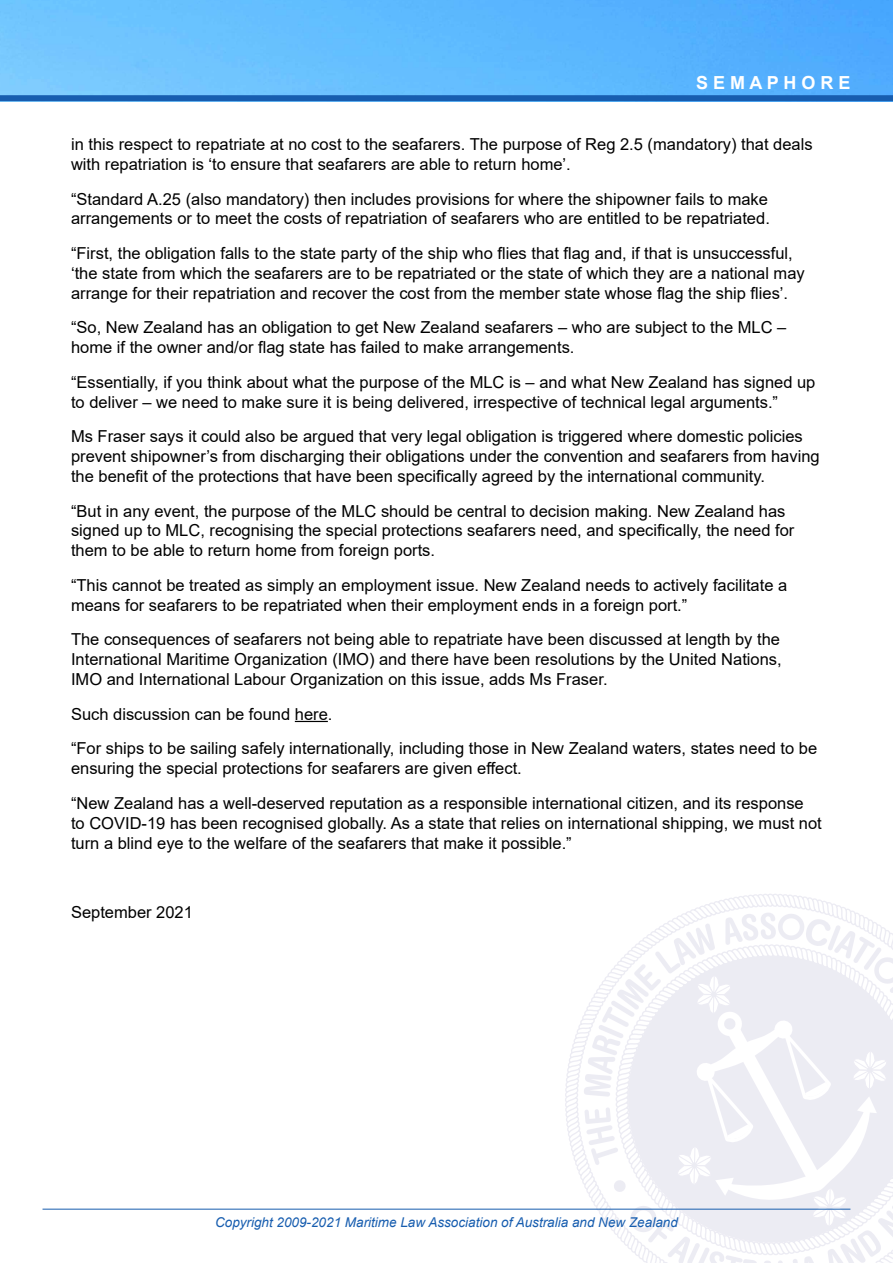
<style>
.page{position:relative;width:893px;height:1263px;background:#fff}
.page>*{position:absolute;margin:0;border:0;box-sizing:border-box;transform-origin:0 0}
.t1{font:700 18px "Arial";color:#fff}
.t2{font:16.5px/19.8px "Arial";color:#000}
.t3{font:italic 13.5px "Arial";color:#175daf}
</style>
<div class="page">
<svg style="left:564px;top:1015px;width:20px;height:194px"></svg>
<svg style="left:697px;top:894px;width:148px;height:14px"></svg>
<svg style="left:584px;top:912px;width:309px;height:351px"></svg>
<hr style="left:43px;top:1209px;width:807px;height:1px;background:#175daf">
<img style="left:0;top:0;width:893px;height:95px">
<div style="left:0;top:95px;width:893px;height:6px;background:#175daf"></div>
<hr style="left:295px;top:721px;width:33px;height:1px;background:#000">
<p class="t1" style="left:696px;top:70px;width:156px">S E M A P H O R E</p>
<p class="t2" style="left:71px;top:134px;width:743px">in this respect to repatriate at no cost to the seafarers. The purpose of Reg 2.5 (mandatory) that deals with repatriation is ‘to ensure that seafarers are able to return home’.</p>
<p class="t2" style="left:71px;top:189px;width:700px">“Standard A.25 (also mandatory) then includes provisions for where the shipowner fails to make arrangements or to meet the costs of repatriation of seafarers who are entitled to be repatriated.</p>
<p class="t2" style="left:71px;top:243px;width:735px">“First, the obligation falls to the state party of the ship who flies that flag and, if that is unsuccessful, ‘the state from which the seafarers are to be repatriated or the state of which they are a national may arrange for their repatriation and recover the cost from the member state whose flag the ship flies’.</p>
<p class="t2" style="left:71px;top:318px;width:717px">“So, New Zealand has an obligation to get New Zealand seafarers – who are subject to the MLC – home if the owner and/or flag state has failed to make arrangements.</p>
<p class="t2" style="left:71px;top:372px;width:746px">“Essentially, if you think about what the purpose of the MLC is – and what New Zealand has signed up to deliver – we need to make sure it is being delivered, irrespective of technical legal arguments.”</p>
<p class="t2" style="left:71px;top:427px;width:750px">Ms Fraser says it could also be argued that very legal obligation is triggered where domestic policies prevent shipowner’s from discharging their obligations under the convention and seafarers from having the benefit of the protections that have been specifically agreed by the international community.</p>
<p class="t2" style="left:71px;top:501px;width:725px">“But in any event, the purpose of the MLC should be central to decision making. New Zealand has signed up to MLC, recognising the special protections seafarers need, and specifically, the need for them to be able to return home from foreign ports.</p>
<p class="t2" style="left:71px;top:575px;width:718px">“This cannot be treated as simply an employment issue. New Zealand needs to actively facilitate a means for seafarers to be repatriated when their employment ends in a foreign port.”</p>
<p class="t2" style="left:71px;top:630px;width:712px;text-align:justify">The consequences of seafarers not being able to repatriate have been discussed at length by the International Maritime Organization (IMO) and there have been resolutions by the United Nations, IMO and International Labour Organization on this issue, adds Ms Fraser.</p>
<p class="t2" style="left:71px;top:696px;width:748px;line-height:34.7px">Such discussion can be found here.<br>“For ships to be sailing safely internationally, including those in New Zealand waters, states need to be</p>
<p class="t2" style="left:71px;top:751px;width:734px;line-height:34.7px">ensuring the special protections for seafarers are given effect.<br>“New Zealand has a well-deserved reputation as a responsible international citizen, and its response</p>
<p class="t2" style="left:71px;top:813px;width:752px">to COVID-19 has been recognised globally. As a state that relies on international shipping, we must not turn a blind eye to the welfare of the seafarers that make it possible.”</p>
<p class="t2" style="left:71px;top:902px;width:123px">September 2021</p>
<p class="t3" style="left:215px;top:1213px;width:464px">Copyright 2009-2021 Maritime Law Association of Australia and New Zealand</p>
</div>
